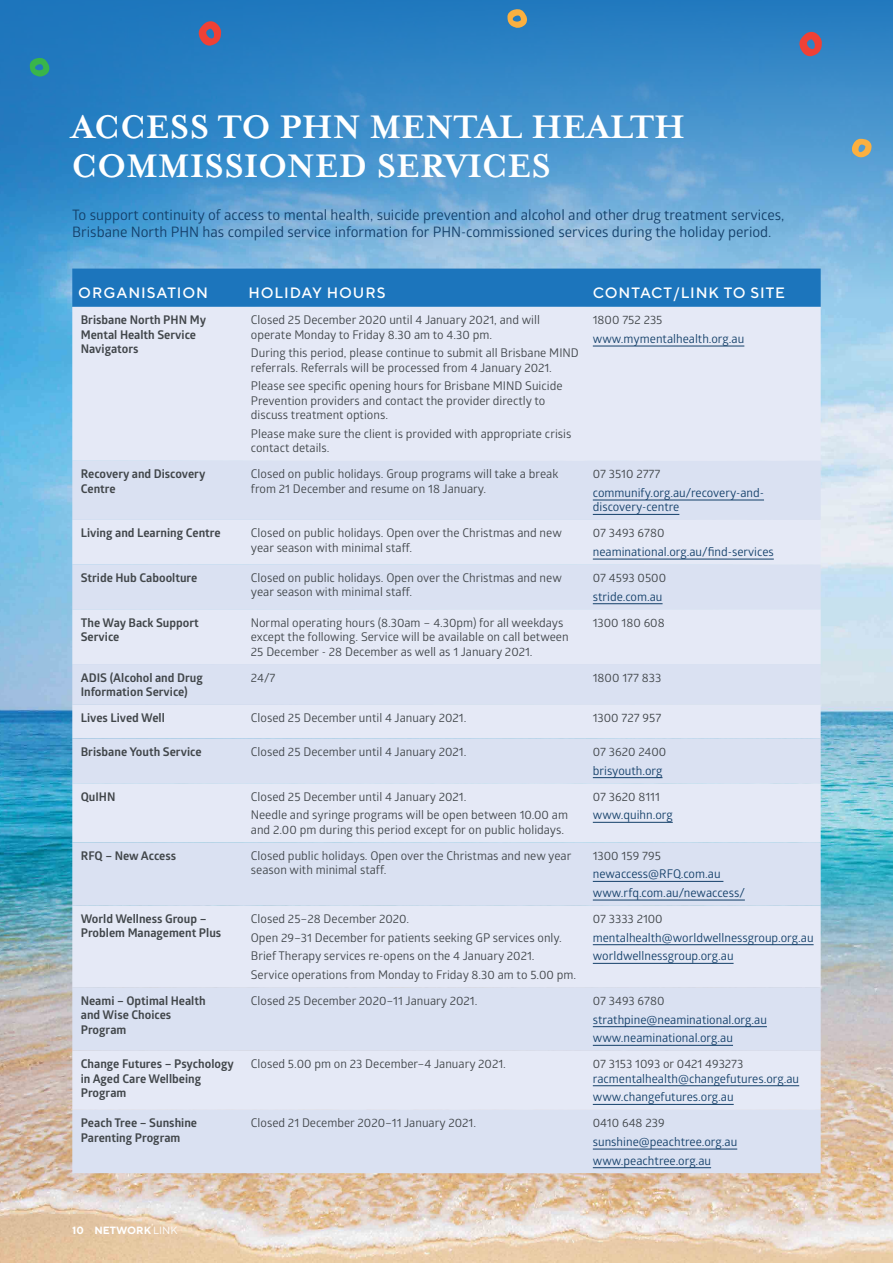
<style>
.page{position:relative;width:893px;height:1263px;background:#fff}
.page>*{position:absolute;margin:0;border:0;box-sizing:border-box;transform-origin:0 0}
.t1{font:700 37.5px/39px "Mrs Eaves OT";color:#fff}
.t2{font:500 15px "TT Norms";letter-spacing:.06em;color:#fff}
.t3{font:14.4px/16.5px "Glober";color:#133f69}
.t4{font:12px/14.4px "Glober";color:#41464a}
.t5{font:12px/18.6px "Glober";color:#133f69}
.t6{font:700 12px/14.4px "Glober";color:#41464a}
.t7{font:700 10.5px "TT Norms";color:#fff}
.s1{font-weight:400}
</style>
<div class="page">
<img style="left:0;top:0;width:893px;height:1263px">
<div style="left:72px;top:269px;width:749px;height:38px;background:#1c75bc"></div>
<div style="left:72px;top:307px;width:749px;height:154px;background:#e5e9f6"></div>
<svg style="left:72px;top:461px;width:749px;height:712px;background:#dee4f3"></svg>
<hr style="left:593px;top:346px;width:151px;height:1px;background:#133f69">
<hr style="left:593px;top:500px;width:171px;height:1px;background:#133f69">
<hr style="left:593px;top:514px;width:86px;height:1px;background:#133f69">
<hr style="left:593px;top:559px;width:181px;height:1px;background:#133f69">
<hr style="left:593px;top:603px;width:70px;height:1px;background:#133f69">
<hr style="left:593px;top:777px;width:69px;height:1px;background:#133f69">
<hr style="left:593px;top:822px;width:80px;height:1px;background:#133f69">
<hr style="left:593px;top:881px;width:130px;height:1px;background:#133f69">
<hr style="left:593px;top:900px;width:152px;height:1px;background:#133f69">
<hr style="left:593px;top:944px;width:221px;height:1px;background:#133f69">
<hr style="left:593px;top:963px;width:141px;height:1px;background:#133f69">
<hr style="left:593px;top:1026px;width:174px;height:1px;background:#133f69">
<hr style="left:593px;top:1045px;width:140px;height:1px;background:#133f69">
<hr style="left:593px;top:1085px;width:206px;height:1px;background:#133f69">
<hr style="left:593px;top:1104px;width:141px;height:1px;background:#133f69">
<hr style="left:593px;top:1149px;width:144px;height:1px;background:#133f69">
<hr style="left:593px;top:1167px;width:118px;height:1px;background:#133f69">
<svg style="left:29px;top:57px;width:21px;height:20px"></svg>
<svg style="left:197px;top:21px;width:24px;height:25px"></svg>
<svg style="left:798px;top:31px;width:24px;height:25px"></svg>
<svg style="left:507px;top:8px;width:20px;height:21px"></svg>
<svg style="left:852px;top:139px;width:20px;height:19px"></svg>
<h1 class="t1" style="left:71px;top:108px;width:615px">ACCESS TO PHN MENTAL HEALTH<br>COMMISSIONED SERVICES</h1>
<p class="t3" style="left:72px;top:206px;width:714px">To support continuity of access to mental health, suicide prevention and alcohol and other drug treatment services,<br>Brisbane North PHN has compiled service information for PHN-commissioned services during the holiday period.</p>
<p class="t2" style="left:78px;top:284px;width:131px">ORGANISATION</p>
<p class="t2" style="left:248px;top:284px;width:139px">HOLIDAY HOURS</p>
<p class="t2" style="left:593px;top:284px;width:194px">CONTACT/LINK TO SITE</p>
<p class="t6" style="left:81px;top:313px;width:127px">Brisbane North PHN My<br>Mental Health Service<br>Navigators</p>
<p class="t4" style="left:251px;top:312px;width:291px">Closed 25 December 2020 until 4 January 2021, and will operate Monday to Friday 8.30 am to 4.30 pm.</p>
<p class="t4" style="left:593px;top:312px;width:71px">1800 752 235</p>
<p class="t5" style="left:593px;top:329px;width:153px">www.mymentalhealth.org.au</p>
<p class="t4" style="left:251px;top:345px;width:329px">During this period, please continue to submit all Brisbane MIND referrals. Referrals will be processed from 4 January 2021.</p>
<p class="t4" style="left:251px;top:378px;width:313px">Please see specific opening hours for Brisbane MIND Suicide<br>Prevention providers and contact the provider directly to discuss treatment options.</p>
<p class="t4" style="left:251px;top:426px;width:322px">Please make sure the client is provided with appropriate crisis contact details.</p>
<p class="t6" style="left:81px;top:467px;width:126px">Recovery and Discovery<br>Centre</p>
<p class="t4" style="left:251px;top:466px;width:309px">Closed on public holidays. Group programs will take a break from 21 December and resume on 18 January.</p>
<p class="t4" style="left:593px;top:466px;width:69px">07 3510 2777</p>
<p class="t5" style="left:593px;top:485px;width:173px;line-height:14.4px">communify.org.au/recovery-and&shy;discovery-centre</p>
<p class="t6" style="left:81px;top:526px;width:141px">Living and Learning Centre</p>
<p class="t4" style="left:251px;top:525px;width:312px">Closed on public holidays. Open over the Christmas and new year season with minimal staff.</p>
<p class="t4" style="left:593px;top:525px;width:73px">07 3493 6780</p>
<p class="t5" style="left:593px;top:542px;width:182px">neaminational.org.au/find-services</p>
<p class="t6" style="left:81px;top:570px;width:118px">Stride Hub Caboolture</p>
<p class="t4" style="left:251px;top:570px;width:312px">Closed on public holidays. Open over the Christmas and new year season with minimal staff.</p>
<p class="t4" style="left:593px;top:570px;width:75px">07 4593 0500</p>
<p class="t5" style="left:593px;top:587px;width:71px">stride.com.au</p>
<p class="t6" style="left:81px;top:615px;width:120px">The Way Back Support<br>Service</p>
<p class="t4" style="left:251px;top:615px;width:319px">Normal operating hours (8.30am – 4.30pm) for all weekdays except the following. Service will be available on call between<br>25 December - 28 December as well as 1 January 2021.</p>
<p class="t4" style="left:593px;top:615px;width:73px">1300 180 608</p>
<p class="t6" style="left:81px;top:670px;width:124px">ADIS (Alcohol and Drug<br>Information Service)</p>
<p class="t4" style="left:251px;top:670px;width:26px">24/7</p>
<p class="t4" style="left:593px;top:670px;width:70px">1800 177 833</p>
<p class="t6" style="left:81px;top:710px;width:86px">Lives Lived Well</p>
<p class="t4" style="left:251px;top:710px;width:217px">Closed 25 December until 4 January 2021.</p>
<p class="t4" style="left:593px;top:710px;width:70px">1300 727 957</p>
<p class="t6" style="left:81px;top:744px;width:122px">Brisbane Youth Service</p>
<p class="t4" style="left:251px;top:744px;width:217px">Closed 25 December until 4 January 2021.</p>
<p class="t4" style="left:593px;top:744px;width:75px">07 3620 2400</p>
<p class="t5" style="left:593px;top:760px;width:71px">brisyouth.org</p>
<p class="t6" style="left:81px;top:789px;width:36px">QuIHN</p>
<p class="t4" style="left:251px;top:786px;width:319px;line-height:18.6px">Closed 25 December until 4 January 2021.<br>Needle and syringe programs will be open between 10.00 am</p>
<p class="t4" style="left:251px;top:822px;width:315px">and 2.00 pm during this period except for on public holidays.</p>
<p class="t4" style="left:593px;top:789px;width:69px">07 3620 8111</p>
<p class="t5" style="left:593px;top:805px;width:81px">www.quihn.org</p>
<p class="t6" style="left:81px;top:848px;width:97px">RFQ – New Access</p>
<p class="t4" style="left:251px;top:848px;width:322px">Closed public holidays. Open over the Christmas and new year season with minimal staff.</p>
<p class="t4" style="left:593px;top:848px;width:70px">1300 159 795</p>
<p class="t5" style="left:593px;top:864px;width:154px">newaccess@RFQ.com.au www.rfq.com.au/newaccess/</p>
<p class="t6" style="left:81px;top:911px;width:142px">World Wellness Group –<br>Problem Management Plus</p>
<p class="t4" style="left:251px;top:909px;width:327px;line-height:18.6px">Closed 25–28 December 2020.<br>Open 29–31 December for patients seeking GP services only.<br>Brief Therapy services re-opens on the 4 January 2021.<br>Service operations from Monday to Friday 8.30 am to 5.00 pm.</p>
<p class="t4" style="left:593px;top:911px;width:71px">07 3333 2100</p>
<p class="t5" style="left:593px;top:928px;width:222px">mentalhealth@worldwellnessgroup.org.au worldwellnessgroup.org.au</p>
<p class="t6" style="left:81px;top:993px;width:126px">Neami – Optimal Health and Wise Choices<br>Program</p>
<p class="t4" style="left:251px;top:993px;width:228px">Closed 25 December 2020–11 January 2021.</p>
<p class="t4" style="left:593px;top:993px;width:73px">07 3493 6780</p>
<p class="t5" style="left:593px;top:1009px;width:176px">strathpine@neaminational.org.au www.neaminational.org.au</p>
<p class="t6" style="left:81px;top:1057px;width:155px">Change Futures – Psychology in Aged Care Wellbeing<br>Program</p>
<p class="t4" style="left:251px;top:1056px;width:257px">Closed 5.00 pm on 23 December–4 January 2021.</p>
<p class="t4" style="left:593px;top:1056px;width:152px">07 3153 1093 or 0421 493273</p>
<p class="t5" style="left:593px;top:1069px;width:208px">racmentalhealth@changefutures.org.au www.changefutures.org.au</p>
<p class="t6" style="left:81px;top:1116px;width:118px">Peach Tree – Sunshine<br>Parenting Program</p>
<p class="t4" style="left:251px;top:1115px;width:227px">Closed 21 December 2020–11 January 2021.</p>
<p class="t4" style="left:593px;top:1115px;width:73px">0410 648 239</p>
<p class="t5" style="left:593px;top:1132px;width:146px">sunshine@peachtree.org.au www.peachtree.org.au</p>
<p class="t7" style="left:72px;top:1223px;width:107px">10 NETWORK <span class="s1">LINK</span></p>
</div>
